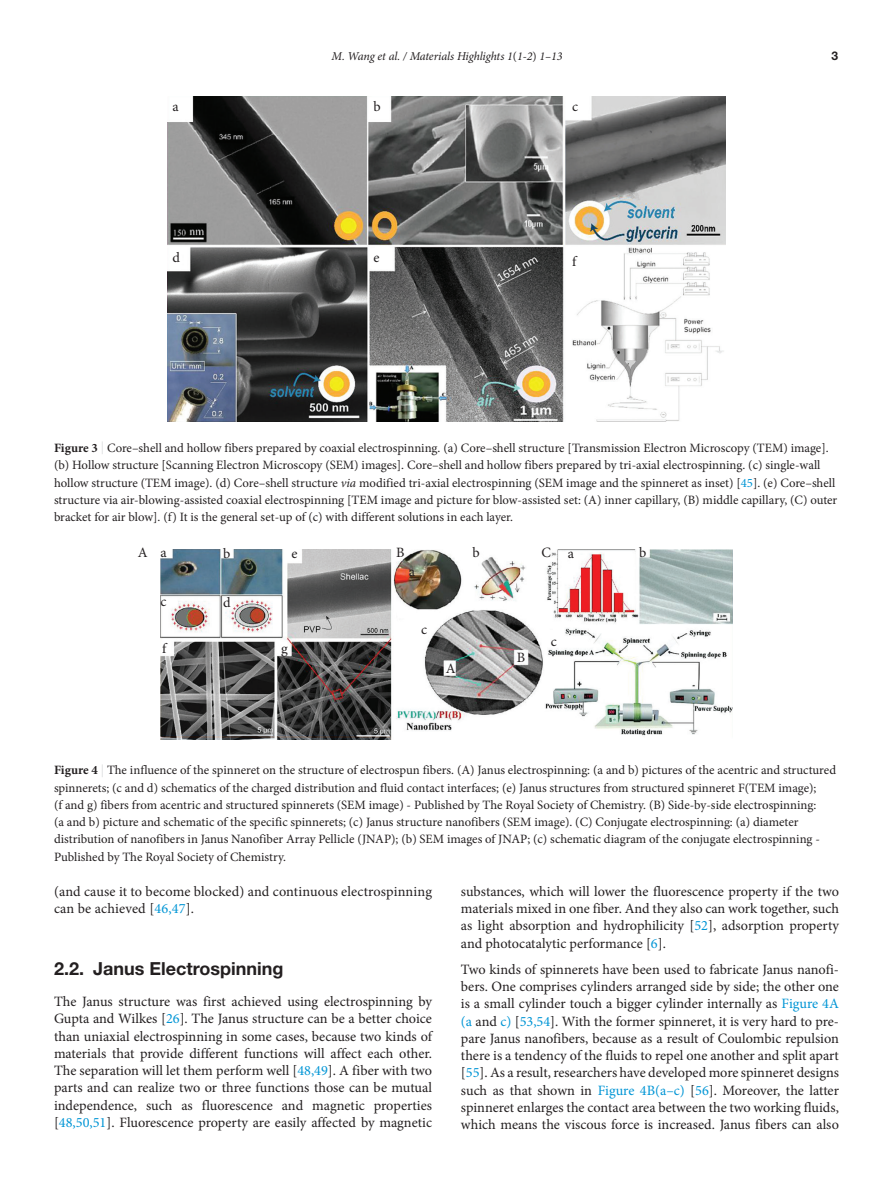
<style>
.page{position:relative;width:893px;height:1191px;background:#fff}
.page>*{position:absolute;margin:0;border:0;box-sizing:border-box;transform-origin:0 0}
.head-2{font:700 18px "Helvetica Neue LT Std";color:#231f20}
.para-1{font:14.25px/17.2px "Minion Pro";color:#231f20;text-align:justify}
.para-2{font:14.25px/17.2px "Minion Pro";letter-spacing:.005em;color:#231f20}
.t1{font:12.75px/17.2px "Minion Pro";color:#231f20}
.RRH{font:italic 12px "Minion Pro";letter-spacing:-.01em;color:#231f20}
.RRH-2{font:700 12px "Helvetica Neue LT Std";color:#231f20}
.s1{font-style:normal}
.s2{font-weight:700}
.s3{color:#dcdddf}
.s4{font-style:italic}
.s5{color:#0095d5}
</style>
<div class="page">
<img style="left:168px;top:96px;width:557px;height:325px">
<img style="left:161px;top:550px;width:571px;height:189px">
<p class="para-1" style="left:172px;top:98px;width:8px">a</p>
<p class="para-1" style="left:172px;top:249px;width:9px">d</p>
<p class="RRH" style="left:332px;top:48px;width:232px">M. Wang et al. / Materials Highlights 1<span class="s1">(</span>1-2<span class="s1">)</span> 1–13</p>
<p class="RRH-2" style="left:831px;top:49px;width:8px">3</p>
<p class="para-1" style="left:374px;top:98px;width:9px">b</p>
<p class="para-1" style="left:374px;top:249px;width:8px">e</p>
<p class="para-1" style="left:572px;top:98px;width:8px">c</p>
<p class="para-1" style="left:572px;top:252px;width:6px">f</p>
<p class="t1" style="left:54px;top:439px;width:785px"><span class="s2">Figure 3</span> <span class="s3">|</span> Core–shell and hollow fibers prepared by coaxial electrospinning. (a) Core–shell structure [Transmission Electron Microscopy (TEM) image]. (b) Hollow structure [Scanning Electron Microscopy (SEM) images]. Core–shell and hollow fibers prepared by tri-axial electrospinning. (c) single-wall hollow structure (TEM image). (d) Core–shell structure <span class="s4">via</span> modified tri-axial electrospinning (SEM image and the spinneret as inset) [<span class="s5">45</span>]. (e) Core–shell structure via air-blowing-assisted coaxial electrospinning [TEM image and picture for blow-assisted set: (A) inner capillary, (B) middle capillary, (C) outer bracket for air blow]. (f) It is the general set-up of (c) with different solutions in each layer.</p>
<p class="para-1" style="left:138px;top:543px;width:11px">A</p>
<p class="para-1" style="left:160px;top:543px;width:8px">a</p>
<p class="para-1" style="left:160px;top:593px;width:8px">c</p>
<p class="para-1" style="left:223px;top:545px;width:9px">b</p>
<p class="para-1" style="left:223px;top:594px;width:9px">d</p>
<p class="para-1" style="left:291px;top:545px;width:8px">e</p>
<p class="para-1" style="left:396px;top:543px;width:10px">B</p>
<p class="para-1" style="left:409px;top:563px;width:8px">a</p>
<p class="para-1" style="left:472px;top:543px;width:9px">b</p>
<p class="para-1" style="left:542px;top:543px;width:11px">C</p>
<p class="para-1" style="left:568px;top:545px;width:8px">a</p>
<p class="para-1" style="left:639px;top:544px;width:9px">b</p>
<p class="para-1" style="left:421px;top:621px;width:8px">c</p>
<p class="para-1" style="left:162px;top:639px;width:6px">f</p>
<p class="para-1" style="left:281px;top:639px;width:8px">g</p>
<p class="para-1" style="left:446px;top:660px;width:11px">A</p>
<p class="para-1" style="left:517px;top:648px;width:10px">B</p>
<p class="para-1" style="left:551px;top:633px;width:8px">c</p>
<p class="t1" style="left:54px;top:761px;width:783px"><span class="s2">Figure 4</span> <span class="s3">|</span> The influence of the spinneret on the structure of electrospun fibers. (A) Janus electrospinning: (a and b) pictures of the acentric and structured spinnerets; (c and d) schematics of the charged distribution and fluid contact interfaces; (e) Janus structures from structured spinneret F(TEM image);<br>(f and g) fibers from acentric and structured spinnerets (SEM image) - Published by The Royal Society of Chemistry. (B) Side-by-side electrospinning:<br>(a and b) picture and schematic of the specific spinnerets; (c) Janus structure nanofibers (SEM image). (C) Conjugate electrospinning: (a) diameter distribution of nanofibers in Janus Nanofiber Array Pellicle (JNAP); (b) SEM images of JNAP; (c) schematic diagram of the conjugate electrospinning - Published by The Royal Society of Chemistry.</p>
<p class="para-2" style="left:54px;top:882px;width:379px">(and cause it to become blocked) and continuous electrospinning can be achieved [<span class="s5">46,47</span>].</p>
<p class="para-1" style="left:461px;top:882px;width:380px">substances, which will lower the fluorescence property if the two materials mixed in one fiber. And they also can work together, such as light absorption and hydrophilicity [<span class="s5">52</span>], adsorption property and photocatalytic performance [<span class="s5">6</span>].</p>
<p class="para-2" style="left:461px;top:960px;width:380px;text-align:justify">Two kinds of spinnerets have been used to fabricate Janus nanofi&shy;bers. One comprises cylinders arranged side by side; the other one is a small cylinder touch a bigger cylinder internally as <span class="s5">Figure 4A (a</span> and <span class="s5">c)</span> [<span class="s5">53,54</span>]. With the former spinneret, it is very hard to pre&shy;pare Janus nanofibers, because as a result of Coulombic repulsion there is a tendency of the fluids to repel one another and split apart [<span class="s5">55</span>]. As a result, researchers have developed more spinneret designs such as that shown in <span class="s5">Figure 4B(a–c)</span> [<span class="s5">56</span>]. Moreover, the latter spinneret enlarges the contact area between the two working fluids, which means the viscous force is increased. Janus fibers can also</p>
<p class="head-2" style="left:54px;top:957px;width:231px">2.2. Janus Electrospinning</p>
<p class="para-1" style="left:54px;top:993px;width:380px">The Janus structure was first achieved using electrospinning by Gupta and Wilkes [<span class="s5">26</span>]. The Janus structure can be a better choice than uniaxial electrospinning in some cases, because two kinds of materials that provide different functions will affect each other.<br>The separation will let them perform well [<span class="s5">48,49</span>]. A fiber with two parts and can realize two or three functions those can be mutual independence, such as fluorescence and magnetic properties [<span class="s5">48,50,51</span>]. Fluorescence property are easily affected by magnetic</p>
</div>
